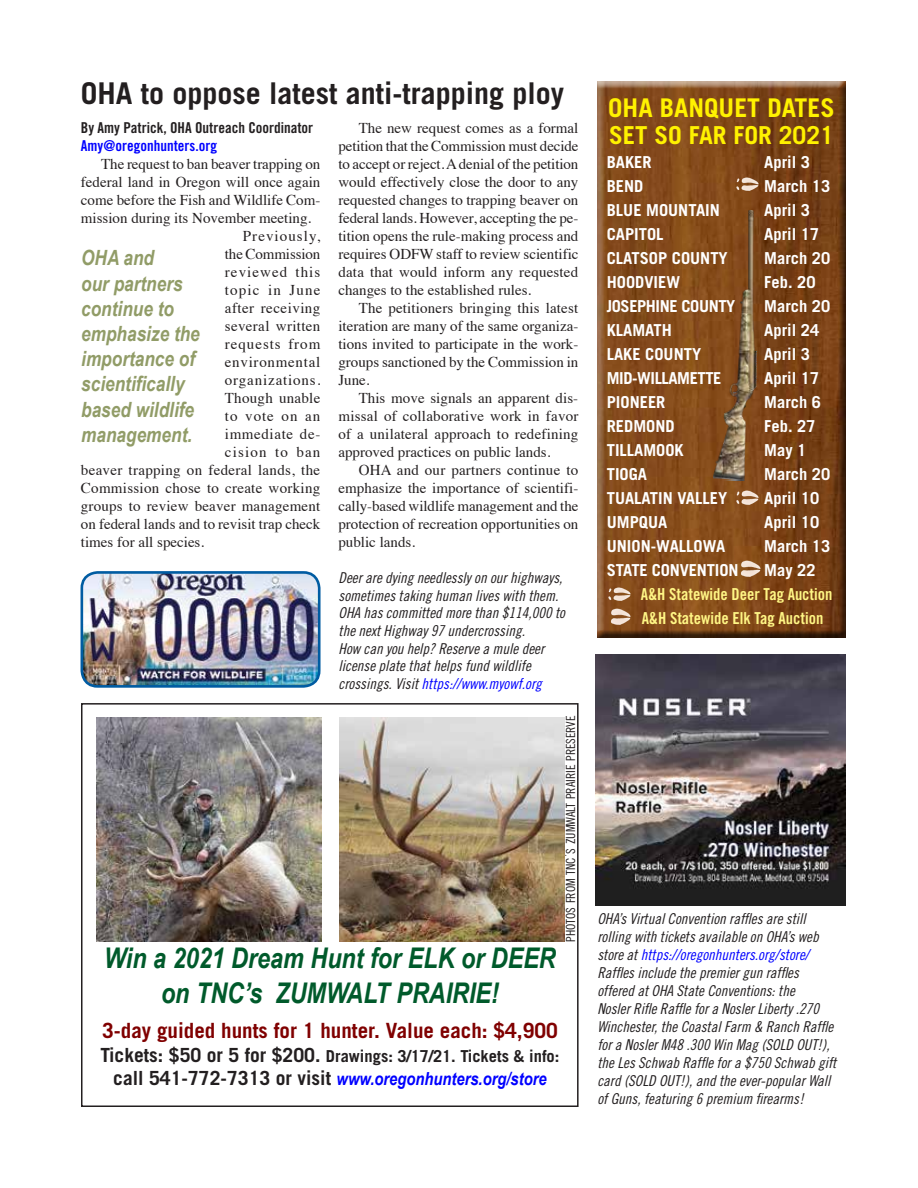
<style>
.page{position:relative;width:918px;height:1188px;background:#fff}
.page>*{position:absolute;margin:0;border:0;box-sizing:border-box;transform-origin:0 0}
.t1{font:700 30px "Trade Gothic";color:#231f20}
.t2{font:italic 700 28.5px/34.2px "Arial Narrow";color:#005a2b;text-align:center}
.t3{font:700 25.8px "Trade Gothic";color:#fff200}
.t4{font:700 24.75px "Trade Gothic";color:#fff200}
.t5{font:italic 700 21px/25.2px "Arial Narrow";color:#919c67}
.t6{font:700 21px "Trade Gothic";color:#800000}
.t7{font:italic 700 18px "Arial Narrow";color:#00f}
.t8{font:700 16.5px "Trade Gothic";color:#fff}
.t9{font:700 16.5px "Trade Gothic";color:#231f20}
.t10{font:16.5px/24px "Trade Gothic Bold Cond Twenty";color:#fff685}
.t11{font:700 16.5px "Trade Gothic";letter-spacing:-.025em;color:#fff}
.t12{font:15px/18px "Times";color:#231f20;text-align:justify}
.t13{font:15px/18px "Trade Gothic Cond Eighteen Obl";color:#231f20}
.t14{font:15px "Times";letter-spacing:.02em;color:#231f20}
.t15{font:15px "Trade Gothic Bold Cond Twenty";color:#231f20}
.t16{font:15px "Times";letter-spacing:.07em;color:#231f20}
.t17{font:15px "Times";letter-spacing:.08em;color:#231f20}
.t18{font:15px "Times";letter-spacing:.065em;color:#231f20}
.t19{font:15px "Trade Gothic Bold Cond Twenty";color:#00f}
.t20{font:15px "Times";letter-spacing:.03em;color:#231f20}
.t21{font:15px "Times";letter-spacing:.025em;color:#231f20}
.t22{font:15px "Times";letter-spacing:.055em;color:#231f20}
.t23{font:15px "Times";letter-spacing:.05em;color:#231f20}
.t24{font:15px "Times";letter-spacing:.04em;color:#231f20}
.t25{font:12.6px "Trade Gothic Cond Eighteen";letter-spacing:-.005em;color:#231f20}
.s1{color:#00f}
.s2{font-size:18px}
.s3{font-size:19.5px}
.s4{font-family:"Trade Gothic";font-style:normal;font-size:19.5px;color:#231f20}
</style>
<div class="page">
<img style="left:96px;top:717px;width:225px;height:225px">
<img style="left:82px;top:574px;width:235px;height:111px">
<div style="left:81px;top:571px;width:240px;height:117px;border:3px solid #005ca2;border-radius:16px"></div>
<img style="left:595px;top:655px;width:251px;height:250px">
<img style="left:339px;top:717px;width:226px;height:225px">
<div style="left:81px;top:703px;width:498px;height:404px;border:2px solid #231f20"></div>
<div style="left:596px;top:81px;width:252px;height:556px;background:#231f20;opacity:.75"></div>
<img style="left:713px;top:211px;width:43px;height:270px">
<div style="left:734px;top:490px;width:27px;height:15px;background:#fff;opacity:.75"></div>
<div style="left:734px;top:177px;width:27px;height:15px;background:#fff;opacity:.75"></div>
<div style="left:606px;top:586px;width:27px;height:16px;background:#fff;opacity:.75"></div>
<div style="left:609px;top:607px;width:26px;height:18px;background:#fff;opacity:.75"></div>
<div style="left:739px;top:559px;width:26px;height:18px;background:#fff;opacity:.75"></div>
<h1 class="t1" style="left:81px;top:75px;width:485px">OHA to oppose latest anti-trapping ploy</h1>
<p class="t15" style="left:81px;top:119px;width:234px">By Amy Patrick, OHA Outreach Coordinator</p>
<p class="t19" style="left:81px;top:137px;width:138px">Amy@oregonhunters.org</p>
<p class="t12" style="left:101px;top:154px;width:221px">The request to ban beaver trapping on</p>
<p class="t12" style="left:81px;top:172px;width:241px">federal land in Oregon will once again</p>
<p class="t12" style="left:81px;top:190px;width:241px">come before the Fish and Wildlife Com-</p>
<p class="t12" style="left:81px;top:208px;width:232px">mission during its November meeting.</p>
<p class="t16" style="left:243px;top:222px;width:79px">Previously,</p>
<p class="t12" style="left:225px;top:244px;width:97px">the Commission</p>
<p class="t16" style="left:225px;top:258px;width:97px">reviewed this</p>
<p class="t17" style="left:225px;top:276px;width:97px">topic in June</p>
<p class="t20" style="left:225px;top:294px;width:97px">after receiving</p>
<p class="t21" style="left:225px;top:312px;width:97px">several written</p>
<p class="t18" style="left:225px;top:330px;width:97px">requests from</p>
<p class="t23" style="left:225px;top:348px;width:97px">environmental</p>
<p class="t22" style="left:225px;top:366px;width:97px">organizations.</p>
<p class="t14" style="left:225px;top:384px;width:97px">Though unable</p>
<p class="t18" style="left:225px;top:402px;width:97px">to vote on an</p>
<p class="t24" style="left:225px;top:420px;width:97px">immediate de-</p>
<p class="t17" style="left:225px;top:438px;width:97px">cision to ban</p>
<p class="t14" style="left:81px;top:456px;width:241px">beaver trapping on federal lands, the</p>
<p class="t14" style="left:81px;top:474px;width:241px">Commission chose to create working</p>
<p class="t12" style="left:81px;top:496px;width:241px">groups to review beaver management</p>
<p class="t12" style="left:81px;top:514px;width:241px">on federal lands and to revisit trap check</p>
<p class="t12" style="left:81px;top:532px;width:125px">times for all species.</p>
<h3 class="t5" style="left:81px;top:244px;width:120px">OHA and<br>our partners continue to emphasize the importance of scientifically based wildlife management.</h3>
<p class="t12" style="left:338px;top:118px;width:242px;text-indent:20px">The new request comes as a formal petition that the Commission must decide to accept or reject. A denial of the petition would effectively close the door to any requested changes to trapping beaver on federal lands. However, accepting the pe&shy;tition opens the rule-making process and requires ODFW staff to review scientific data that would inform any requested changes to the established rules.</p>
<p class="t12" style="left:338px;top:298px;width:242px;text-indent:20px">The petitioners bringing this latest iteration are many of the same organiza&shy;tions invited to participate in the work&shy;groups sanctioned by the Commission in June.</p>
<p class="t12" style="left:338px;top:388px;width:242px;text-indent:20px">This move signals an apparent dis&shy;missal of collaborative work in favor of a unilateral approach to redefining approved practices on public lands.</p>
<p class="t12" style="left:338px;top:460px;width:242px;text-indent:20px">OHA and our partners continue to emphasize the importance of scientifi&shy;cally-based wildlife management and the protection of recreation opportunities on public lands.</p>
<p class="t13" style="left:339px;top:569px;width:228px">Deer are dying needlessly on our highways, sometimes taking human lives with them.<br>OHA has committed more than $114,000 to the next Highway 97 undercrossing.<br>How can you help? Reserve a mule deer license plate that helps fund wildlife crossings. Visit <span class="s1">https://www.myowf.org</span></p>
<p class="t25" style="left:563px;top:942px;width:226px;rotate:-90deg">photos from tnc<span class="s2">’</span>s zumwalt prairie preserve</p>
<h2 class="t2" style="left:104px;top:940px;width:453px">Win a 2021 Dream Hunt for ELK or DEER on TNC’s ZUMWALT PRAIRIE!</h2>
<h3 class="t6" style="left:102px;top:1018px;width:457px">3-day guided hunts for 1 hunter. Value each: $4,900</h3>
<p class="t9" style="left:101px;top:1046px;width:460px"><span class="s3">Tickets: $50 or 5 for $200.</span> Drawings: 3/17/21. Tickets &amp; info:</p>
<p class="t7" style="left:113px;top:1065px;width:435px"><span class="s4">call 541-772-7313 or visit</span> www.oregonhunters.org/store</p>
<h3 class="t3" style="left:608px;top:92px;width:228px">OHA BANQUET DATES</h3>
<h3 class="t4" style="left:609px;top:120px;width:226px">SET SO FAR FOR 2021</h3>
<p class="t8" style="left:607px;top:152px;width:46px">BAKER</p>
<p class="t8" style="left:764px;top:152px;width:47px">April 3</p>
<p class="t8" style="left:607px;top:176px;width:38px">BEND</p>
<p class="t8" style="left:764px;top:176px;width:68px">March 13</p>
<p class="t8" style="left:607px;top:200px;width:115px">BLUE MOUNTAIN</p>
<p class="t8" style="left:764px;top:200px;width:47px">April 3</p>
<p class="t8" style="left:607px;top:224px;width:58px">CAPITOL</p>
<p class="t8" style="left:764px;top:224px;width:57px">April 17</p>
<p class="t8" style="left:607px;top:248px;width:123px">CLATSOP COUNTY</p>
<p class="t8" style="left:764px;top:248px;width:68px">March 20</p>
<p class="t8" style="left:607px;top:272px;width:75px">HOODVIEW</p>
<p class="t8" style="left:764px;top:272px;width:53px">Feb. 20</p>
<p class="t11" style="left:607px;top:296px;width:130px">JOSEPHINE COUNTY</p>
<p class="t8" style="left:764px;top:296px;width:68px">March 20</p>
<p class="t8" style="left:607px;top:320px;width:67px">KLAMATH</p>
<p class="t8" style="left:764px;top:320px;width:57px">April 24</p>
<p class="t8" style="left:607px;top:344px;width:96px">LAKE COUNTY</p>
<p class="t8" style="left:764px;top:344px;width:47px">April 3</p>
<p class="t11" style="left:607px;top:368px;width:116px">MID-WILLAMETTE</p>
<p class="t8" style="left:764px;top:368px;width:57px">April 17</p>
<p class="t8" style="left:607px;top:392px;width:60px">PIONEER</p>
<p class="t8" style="left:764px;top:392px;width:58px">March 6</p>
<p class="t8" style="left:607px;top:416px;width:69px">REDMOND</p>
<p class="t8" style="left:764px;top:416px;width:53px">Feb. 27</p>
<p class="t8" style="left:607px;top:440px;width:79px">TILLAMOOK</p>
<p class="t8" style="left:764px;top:440px;width:44px">May 1</p>
<p class="t8" style="left:607px;top:464px;width:42px">TIOGA</p>
<p class="t8" style="left:764px;top:464px;width:68px">March 20</p>
<p class="t8" style="left:607px;top:488px;width:122px">TUALATIN VALLEY</p>
<p class="t8" style="left:764px;top:488px;width:57px">April 10</p>
<p class="t8" style="left:607px;top:512px;width:62px">UMPQUA</p>
<p class="t8" style="left:764px;top:512px;width:57px">April 10</p>
<p class="t8" style="left:607px;top:536px;width:120px">UNION-WALLOWA</p>
<p class="t8" style="left:764px;top:536px;width:68px">March 13</p>
<p class="t8" style="left:607px;top:560px;width:133px">STATE CONVENTION</p>
<p class="t8" style="left:764px;top:560px;width:53px">May 22</p>
<p class="t10" style="left:641px;top:582px;width:193px">A&amp;H Statewide Deer Tag Auction<br>A&amp;H Statewide Elk Tag Auction</p>
<p class="t13" style="left:597px;top:910px;width:241px">OHA’s Virtual Convention raffles are still rolling with tickets available on OHA’s web store at <span class="s1">https://oregonhunters.org/store/ </span>Raffles include the premier gun raffles offered at OHA State Conventions: the<br>Nosler Rifle Raffle for a Nosler Liberty .270<br>Winchester, the Coastal Farm &amp; Ranch Raffle for a Nosler M48 .300 Win Mag (SOLD OUT!), the Les Schwab Raffle for a $750 Schwab gift card (SOLD OUT!), and the ever-popular Wall of Guns, featuring 6 premium firearms!</p>
</div>
